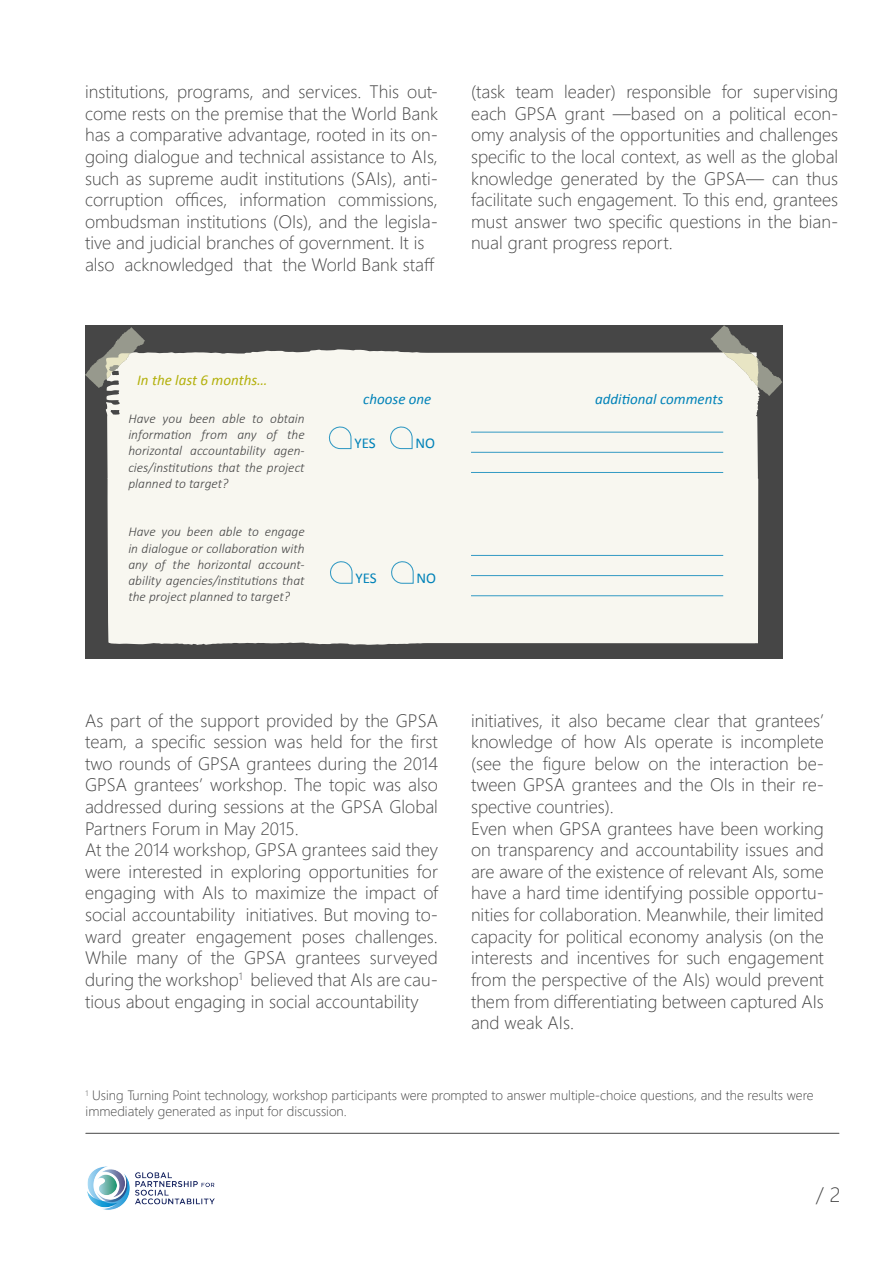
<style>
.page{position:relative;width:893px;height:1263px;background:#fff}
.page>*{position:absolute;margin:0;border:0;box-sizing:border-box;transform-origin:0 0}
.t1{font:21px "Webly Sleek UI Light";color:#464646}
.t2{font:18px/21.6px "Webly Sleek UI Light";color:#464646}
.t3{font:italic 15px "Calibri";color:#0082b8}
.t4{font:italic 15px "Calibri";color:#b3b00a}
.t5{font:15px "Calibri";color:#0082b8}
.t6{font:italic 300 13.5px/16.2px "Calibri";color:#464646;text-align:justify}
.t7{font:13.5px/16.2px "Webly Sleek UI Light";color:#464646}
</style>
<div class="page">
<img style="left:85px;top:1133px;width:130px;height:77px">
<hr style="left:86px;top:1133px;width:753px;height:1px;background:#464646">
<div style="left:85px;top:325px;width:697px;height:334px;background:#464646"></div>
<div style="left:105px;top:349px;width:655px;height:296px;background:#f8f7f0"></div>
<svg style="left:711px;top:325px;width:71px;height:71px"></svg>
<svg style="left:85px;top:327px;width:60px;height:61px"></svg>
<svg style="left:328px;top:425px;width:24px;height:25px"></svg>
<svg style="left:329px;top:560px;width:24px;height:24px"></svg>
<svg style="left:389px;top:425px;width:24px;height:25px"></svg>
<svg style="left:390px;top:560px;width:24px;height:24px"></svg>
<hr style="left:471px;top:432px;width:252px;height:1px;background:#0082b8">
<hr style="left:471px;top:452px;width:252px;height:1px;background:#0082b8">
<hr style="left:471px;top:472px;width:252px;height:1px;background:#0082b8">
<hr style="left:471px;top:555px;width:252px;height:1px;background:#0082b8">
<hr style="left:471px;top:575px;width:252px;height:1px;background:#0082b8">
<hr style="left:471px;top:595px;width:252px;height:1px;background:#0082b8">
<p class="t2" style="left:85px;top:80px;width:354px">institutions, programs, and services. This out&shy;come rests on the premise that the World Bank has a comparative advantage, rooted in its on&shy;going dialogue and technical assistance to AIs, such as supreme audit institutions (SAIs), anti&shy;corruption offices, information commissions, ombudsman institutions (OIs), and the legisla&shy;tive and judicial branches of government. It is also acknowledged that the World Bank staff</p>
<p class="t2" style="left:471px;top:80px;width:369px;text-align:justify">(task team leader) responsible for supervising each GPSA grant —based on a political econ&shy;omy analysis of the opportunities and challenges specific to the local context, as well as the global knowledge generated by the GPSA— can thus facilitate such engagement. To this end, grantees must answer two specific questions in the bian&shy;nual grant progress report.</p>
<p class="t4" style="left:137px;top:370px;width:132px">In the last 6 months…</p>
<p class="t6" style="left:128px;top:410px;width:178px">Have you been able to obtain information from any of the horizontal accountability agen&shy;cies/institutions that the project planned to target?</p>
<p class="t6" style="left:128px;top:524px;width:178px">Have you been able to engage in dialogue or collaboration with any of the horizontal account&shy;ability agencies/institutions that the project planned to target?</p>
<p class="t3" style="left:363px;top:389px;width:70px">choose one</p>
<p class="t3" style="left:595px;top:389px;width:130px">additional comments</p>
<p class="t5" style="left:354px;top:434px;width:23px">YES</p>
<p class="t5" style="left:416px;top:434px;width:21px">NO</p>
<p class="t5" style="left:355px;top:568px;width:23px">YES</p>
<p class="t5" style="left:417px;top:568px;width:21px">NO</p>
<p class="t2" style="left:85px;top:709px;width:354px">As part of the support provided by the GPSA team, a specific session was held for the first two rounds of GPSA grantees during the 2014<br>GPSA grantees’ workshop. The topic was also addressed during sessions at the GPSA Global Partners Forum in May 2015.<br>At the 2014 workshop, GPSA grantees said they were interested in exploring opportunities for engaging with AIs to maximize the impact of social accountability initiatives. But moving to&shy;ward greater engagement poses challenges.<br>While many of the GPSA grantees surveyed during the workshop<sup>1</sup> believed that AIs are cau&shy;tious about engaging in social accountability</p>
<p class="t2" style="left:471px;top:709px;width:354px">initiatives, it also became clear that grantees’ knowledge of how AIs operate is incomplete (see the figure below on the interaction be&shy;tween GPSA grantees and the OIs in their re&shy;spective countries).<br>Even when GPSA grantees have been working on transparency and accountability issues and are aware of the existence of relevant AIs, some have a hard time identifying possible opportu&shy;nities for collaboration. Meanwhile, their limited capacity for political economy analysis (on the interests and incentives for such engagement from the perspective of the AIs) would prevent them from differentiating between captured AIs and weak AIs.</p>
<p class="t7" style="left:86px;top:1087px;width:730px"><sup>1</sup> Using Turning Point technology, workshop participants were prompted to answer multiple-choice questions, and the results were immediately generated as input for discussion.</p>
<p class="t1" style="left:816px;top:1178px;width:26px">/ 2</p>
</div>
